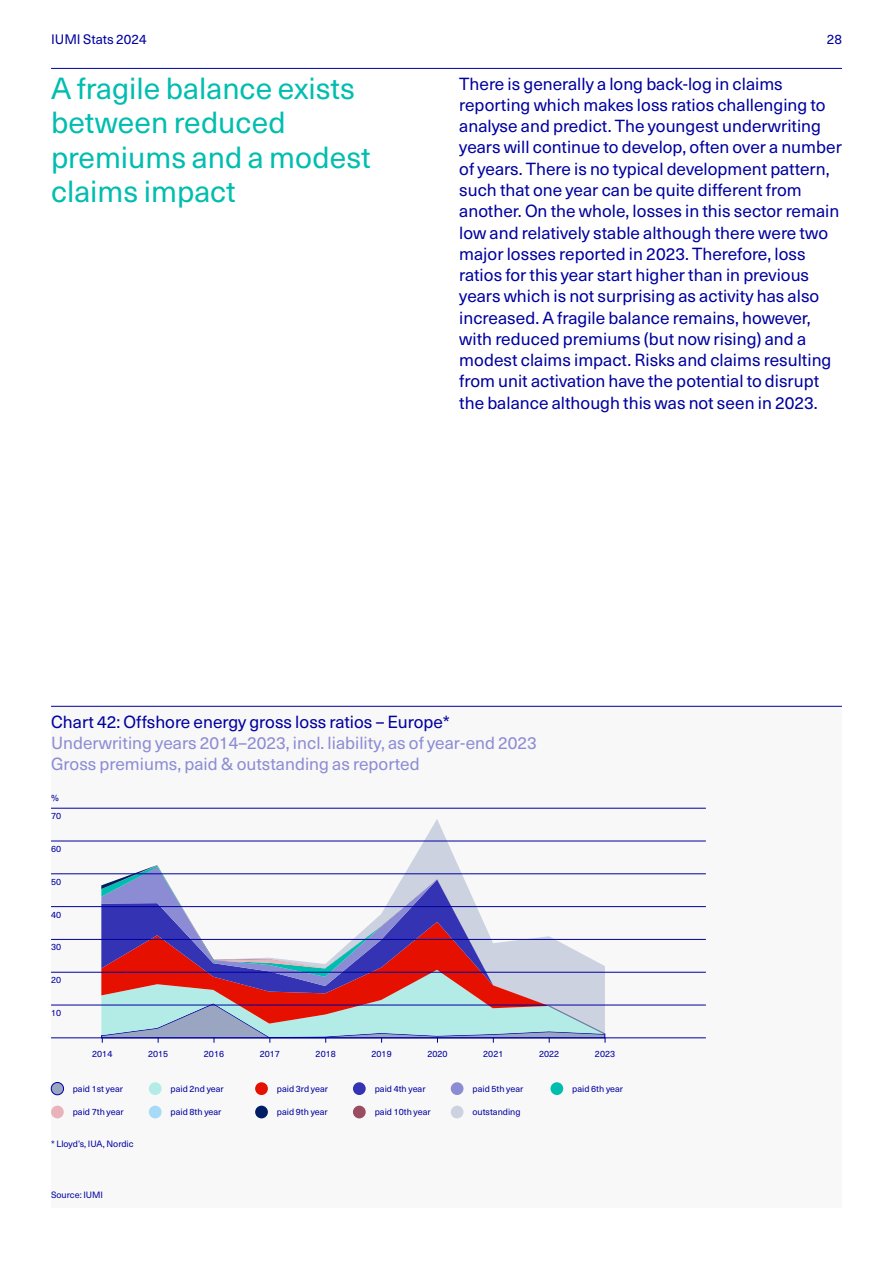
<style>
.page{position:relative;width:893px;height:1263px;background:#fff}
.page>*{position:absolute;margin:0;border:0;box-sizing:border-box;transform-origin:0 0}
.t1{font:30px/34px "Neue Haas Unica Pro";color:#00beaf}
.t2{font:17.25px/21.3px "Neue Haas Unica Pro";color:#0000a0}
.t3{font:17.25px/21.3px "Neue Haas Unica Pro";color:#8c8cd4}
.t4{font:13.5px "Neue Haas Unica Pro";color:#0000a0}
.t5{font:9px "Neue Haas Unica Pro";color:#0000a0}
</style>
<div class="page">
<div style="left:51px;top:706px;width:791px;height:502px;background:#f8f8f8"></div>
<hr style="left:51px;top:68px;width:791px;height:1px;background:#0000a0">
<svg style="left:101px;top:819px;width:504px;height:46px"></svg>
<svg style="left:101px;top:865px;width:504px;height:105px"></svg>
<hr style="left:51px;top:706px;width:791px;height:1px;background:#0000a0">
<svg style="left:101px;top:970px;width:505px;height:73px;background:#b79ea9"></svg>
<hr style="left:51px;top:841px;width:655px;height:1px;background:#0000a0">
<hr style="left:51px;top:808px;width:655px;height:1px;background:#0000a0">
<hr style="left:51px;top:873px;width:655px;height:1px;background:#0000a0">
<hr style="left:51px;top:906px;width:655px;height:1px;background:#0000a0">
<hr style="left:51px;top:939px;width:655px;height:1px;background:#0000a0">
<hr style="left:51px;top:972px;width:655px;height:1px;background:#0000a0">
<hr style="left:51px;top:1005px;width:655px;height:1px;background:#0000a0">
<hr style="left:51px;top:1037px;width:655px;height:1px;background:#0000a0">
<div style="left:51px;top:1082px;width:13px;height:13px;background:#99a5c1;border-radius:50%"></div>
<div style="left:51px;top:1082px;width:13px;height:13px;border:1px solid #0000a0;border-radius:50%"></div>
<div style="left:149px;top:1082px;width:13px;height:13px;background:#b3ece7;border-radius:50%"></div>
<div style="left:255px;top:1082px;width:13px;height:13px;background:#e61000;border-radius:50%"></div>
<div style="left:353px;top:1082px;width:13px;height:13px;background:#3333b3;border-radius:50%"></div>
<div style="left:451px;top:1082px;width:12px;height:13px;background:#8c8cd4;border-radius:50%"></div>
<div style="left:550px;top:1082px;width:13px;height:13px;background:#00beaf;border-radius:50%"></div>
<div style="left:51px;top:1106px;width:13px;height:12px;background:#e9b3bb;border-radius:50%"></div>
<div style="left:149px;top:1106px;width:13px;height:12px;background:#a6daf6;border-radius:50%"></div>
<div style="left:255px;top:1106px;width:13px;height:12px;background:#001e64;border-radius:50%"></div>
<div style="left:353px;top:1106px;width:13px;height:12px;background:#9a4d61;border-radius:50%"></div>
<div style="left:451px;top:1106px;width:12px;height:12px;background:#ccd2e0;border-radius:50%"></div>
<p class="t4" style="left:51px;top:31px;width:97px">IUMI Stats 2024</p>
<p class="t4" style="left:827px;top:31px;width:17px">28</p>
<p class="t2" style="left:459px;top:73px;width:384px">There is generally a long back-log in claims reporting which makes loss ratios challenging to analyse and predict. The youngest underwriting years will continue to develop, often over a number of years. There is no typical development pattern, such that one year can be quite different from another. On the whole, losses in this sector remain low and relatively stable although there were two major losses reported in 2023. Therefore, loss ratios for this year start higher than in previous years which is not surprising as activity has also increased. A fragile balance remains, however, with reduced premiums (but now rising) and a modest claims impact. Risks and claims resulting from unit activation have the potential to disrupt the balance although this was not seen in 2023.</p>
<h1 class="t1" style="left:51px;top:72px;width:321px">A fragile balance exists between reduced premiums and a modest claims impact</h1>
<p class="t2" style="left:51px;top:711px;width:400px">Chart 42: Offshore energy gross loss ratios – Europe*</p>
<p class="t3" style="left:51px;top:732px;width:487px">Underwriting years 2014–2023, incl. liability, as of year-end 2023<br>Gross premiums, paid &amp; outstanding as reported</p>
<p class="t5" style="left:51px;top:792px;width:9px">%</p>
<p class="t5" style="left:51px;top:810px;width:12px">70</p>
<p class="t5" style="left:51px;top:843px;width:12px">60</p>
<p class="t5" style="left:51px;top:876px;width:12px">50</p>
<p class="t5" style="left:51px;top:909px;width:12px">40</p>
<p class="t5" style="left:51px;top:942px;width:12px">30</p>
<p class="t5" style="left:51px;top:974px;width:12px">20</p>
<p class="t5" style="left:51px;top:1007px;width:12px">10</p>
<p class="t5" style="left:92px;top:1049px;width:22px">2014</p>
<p class="t5" style="left:148px;top:1049px;width:22px">2015</p>
<p class="t5" style="left:204px;top:1049px;width:22px">2016</p>
<p class="t5" style="left:260px;top:1049px;width:22px">2017</p>
<p class="t5" style="left:316px;top:1049px;width:22px">2018</p>
<p class="t5" style="left:371px;top:1049px;width:22px">2019</p>
<p class="t5" style="left:427px;top:1049px;width:22px">2020</p>
<p class="t5" style="left:483px;top:1049px;width:22px">2021</p>
<p class="t5" style="left:539px;top:1049px;width:22px">2022</p>
<p class="t5" style="left:595px;top:1049px;width:22px">2023</p>
<p class="t5" style="left:73px;top:1083px;width:52px">paid 1st year</p>
<p class="t5" style="left:171px;top:1083px;width:55px">paid 2nd year</p>
<p class="t5" style="left:277px;top:1083px;width:53px">paid 3rd year</p>
<p class="t5" style="left:375px;top:1083px;width:52px">paid 4th year</p>
<p class="t5" style="left:472px;top:1083px;width:52px">paid 5th year</p>
<p class="t5" style="left:572px;top:1083px;width:52px">paid 6th year</p>
<p class="t5" style="left:73px;top:1106px;width:52px">paid 7th year</p>
<p class="t5" style="left:171px;top:1106px;width:52px">paid 8th year</p>
<p class="t5" style="left:277px;top:1106px;width:52px">paid 9th year</p>
<p class="t5" style="left:375px;top:1106px;width:58px">paid 10th year</p>
<p class="t5" style="left:472px;top:1106px;width:50px">outstanding</p>
<p class="t5" style="left:51px;top:1138px;width:84px">* Lloyd’s, IUA, Nordic</p>
<p class="t5" style="left:51px;top:1189px;width:54px">Source: IUMI</p>
</div>
